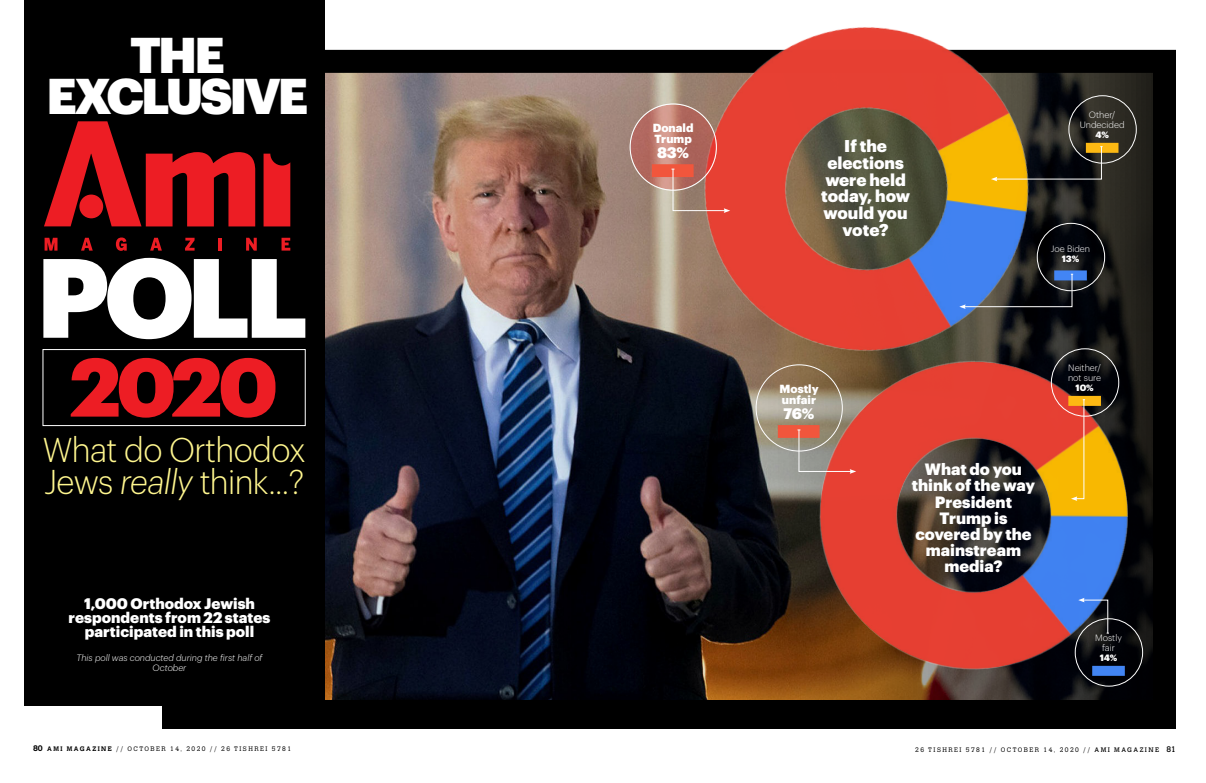
<style>
.page{position:relative;width:1206px;height:783px;background:#fff}
.page>*{position:absolute;margin:0;border:0;box-sizing:border-box;transform-origin:0 0}
.t1{font:900 110.1px "Graphik";color:#fff}
.t2{font:900 80.9px "Graphik";color:#ed1d24}
.t3{font:900 49.2px/41px "Graphik";letter-spacing:-.06em;color:#fff;text-align:center}
.Subhead{font:300 33.7px/31.8px "Graphik";letter-spacing:-.02em;color:#fff78f;scale:.96 1}
.A_BodySans{font:900 16.7px/16.7px "Graphik";color:#fff;text-align:center}
.A_BodySans-2{font:900 16.1px/16.1px "Graphik";color:#fff;text-align:center}
.A_BodySans-3{font:900 15px/14px "Graphik";color:#fff;text-align:center}
.A_BodySans-4{font:900 11.5px/11px "Graphik";color:#fff}
.A_BodySans-5{font:300 9px/10px "Graphik";color:#fff;text-align:center}
.A_BodySans-6{font:italic 300 9px/10px "Graphik";color:#fff;text-align:center}
.A_BodySans-7{font:900 9px "Graphik";color:#fff}
.t4{font:300 6.5px "Calvert MT Std";letter-spacing:.225em;color:#000}
.s1{font-style:italic}
.s2{font-weight:700;font-size:8px}
.s3{font-weight:700}
.s4{font-weight:400}
.s5{font-weight:400;font-size:8px}
</style>
<div class="page">
<img style="left:325px;top:74px;width:827px;height:626px">
<div style="left:162px;top:50px;width:1014px;height:679px;border:23px solid #000"></div>
<div style="left:24px;top:0;width:301px;height:706px;background:#000"></div>
<svg style="left:44px;top:121px;width:211px;height:105px"></svg>
<div style="left:79px;top:195px;width:24px;height:23px;background:#ed1d24;border-radius:50%"></div>
<svg style="left:264px;top:154px;width:26px;height:72px;background:#d51a20"></svg>
<svg style="left:45px;top:238px;width:13px;height:13px"></svg>
<svg style="left:81px;top:238px;width:12px;height:13px"></svg>
<svg style="left:116px;top:238px;width:11px;height:13px"></svg>
<svg style="left:150px;top:238px;width:12px;height:13px"></svg>
<svg style="left:185px;top:238px;width:10px;height:13px"></svg>
<hr style="left:218px;top:238px;width:4px;height:13px;background:#ed1d24">
<svg style="left:246px;top:238px;width:11px;height:13px"></svg>
<svg style="left:282px;top:238px;width:8px;height:13px"></svg>
<div style="left:43px;top:349px;width:263px;height:77px;border:1px solid #fff"></div>
<img style="left:680px;top:27px;width:376px;height:342px">
<img style="left:800px;top:345px;width:343px;height:341px">
<svg style="left:630px;top:104px;width:86px;height:86px;background:#bc766c"></svg>
<div style="left:652px;top:164px;width:42px;height:13px;background:#f1563c"></div>
<svg style="left:672px;top:168px;width:58px;height:45px;background:#c8695a"></svg>
<div style="left:1037px;top:223px;width:68px;height:68px;border:1px solid #fff;border-radius:50%"></div>
<div style="left:1054px;top:270px;width:33px;height:10px;background:#4285f4"></div>
<svg style="left:959px;top:274px;width:114px;height:35px;background:#354867"></svg>
<div style="left:1069px;top:95px;width:68px;height:68px;border:1px solid #fff;border-radius:50%"></div>
<div style="left:1086px;top:143px;width:33px;height:10px;background:#fdb913"></div>
<svg style="left:991px;top:146px;width:112px;height:35px;background:#655118"></svg>
<div style="left:1075px;top:618px;width:68px;height:68px;border:1px solid #fff;border-radius:50%"></div>
<div style="left:1092px;top:666px;width:33px;height:10px;background:#4285f4"></div>
<svg style="left:1078px;top:598px;width:31px;height:36px"></svg>
<div style="left:1051px;top:349px;width:68px;height:67px;border:1px solid #fff;border-radius:50%"></div>
<div style="left:1068px;top:396px;width:33px;height:10px;background:#fdb913"></div>
<svg style="left:1071px;top:399px;width:14px;height:102px"></svg>
<div style="left:778px;top:425px;width:42px;height:13px;background:#f1563c"></div>
<svg style="left:798px;top:429px;width:58px;height:45px;background:#bc776a"></svg>
<p class="t3" style="left:47px;top:30px;width:263px">THE<br>EXCLUSIVE</p>
<p class="t1" style="left:36px;top:212px;width:274px">POLL</p>
<p class="t2" style="left:70px;top:324px;width:209px">2020</p>
<p class="Subhead" style="left:43px;top:432px;width:275px">What do Orthodox<br>Jews <span class="s1">really</span> think...?</p>
<p class="A_BodySans-3" style="left:69px;top:596px;width:203px">1,000 Orthodox Jewish respondents from 22 states participated in this poll</p>
<p class="A_BodySans-6" style="left:76px;top:652px;width:188px">This poll was conducted during the first half of<br>October</p>
<p class="A_BodySans-4" style="left:653px;top:121px;width:42px">Donald<br>Trump</p>
<p class="A_BodySans-3" style="left:657px;top:144px;width:34px">83%</p>
<p class="A_BodySans" style="left:821px;top:136px;width:91px">If the elections were held today, how would you vote?</p>
<p class="A_BodySans-5" style="left:1080px;top:109px;width:46px">Other/<br>Undecided</p>
<p class="A_BodySans-7" style="left:1095px;top:127px;width:15px">4%</p>
<p class="A_BodySans-5" style="left:1051px;top:243px;width:41px">Joe Biden</p>
<p class="A_BodySans-7" style="left:1062px;top:252px;width:19px">13%</p>
<p class="A_BodySans-5" style="left:1068px;top:362px;width:35px;text-align:left">Neither/ not sure</p>
<p class="A_BodySans-4" style="left:780px;top:382px;width:41px">Mostly</p>
<p class="A_BodySans-7" style="left:1076px;top:381px;width:20px">10%</p>
<p class="A_BodySans-4" style="left:782px;top:393px;width:36px">unfair</p>
<p class="A_BodySans-3" style="left:784px;top:405px;width:32px">76%</p>
<p class="A_BodySans-2" style="left:912px;top:460px;width:125px">What do you think of the way<br>President<br>Trump is covered by the mainstream media?</p>
<p class="A_BodySans-5" style="left:1095px;top:632px;width:28px">Mostly fair</p>
<p class="A_BodySans-7" style="left:1100px;top:650px;width:19px">14%</p>
<p class="t4" style="left:33px;top:746px;width:260px"><span class="s2">80</span> <span class="s3">AMI MAGAZINE</span> // OCTOBER 14, 2020 // 26 TISHREI 5781</p>
<p class="t4" style="left:915px;top:746px;width:262px">26 TISHREI 5781 // OCTOBER 14, 2020 // <span class="s4">AMI MAGAZINE</span> <span class="s5">81</span></p>
</div>
